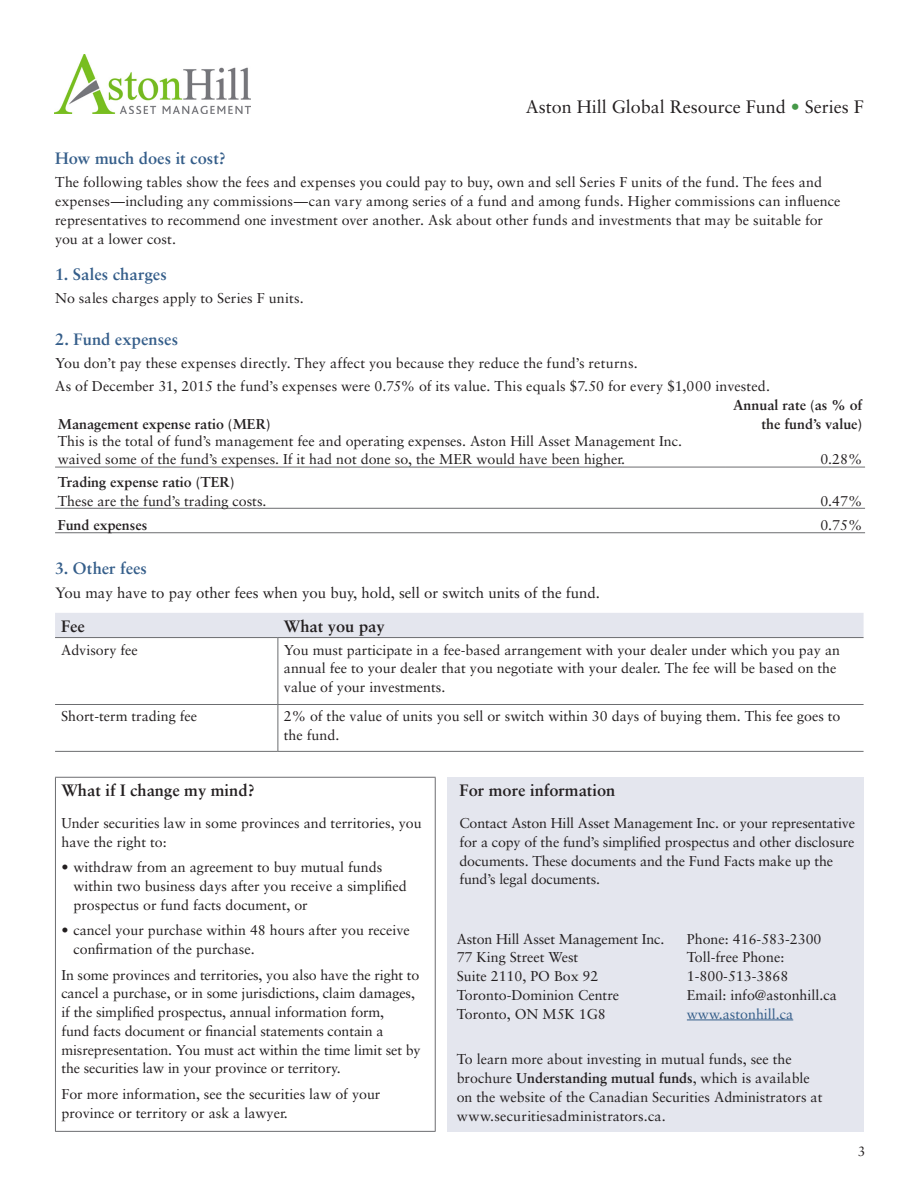
<style>
.page{position:relative;width:918px;height:1188px;background:#fff}
.page>*{position:absolute;margin:0;border:0;box-sizing:border-box;transform-origin:0 0}
.t1{font:18px "Sabon";color:#231f20}
.t2{font:700 16.5px "Sabon";letter-spacing:.005em;color:#355e8a}
.t3{font:700 16.5px "Sabon";color:#231f20}
.t4{font:15px "Sabon";color:#231f20}
.t5{font:14.25px/18.8px "Sabon";color:#231f20}
.t6{font:700 14.25px/18.8px "Sabon";color:#231f20;text-align:right}
.t7{font:14.25px "Sabon";color:#355e8a}
.t8{font:13.5px "Sabon";color:#231f20}
.s1{color:#459848}
.s2{font-weight:700}
</style>
<div class="page">
<img style="left:54px;top:54px;width:196px;height:60px">
<hr style="left:55px;top:467px;width:670px;height:1px;background:#6c6d70">
<hr style="left:725px;top:467px;width:140px;height:1px;background:#6c6d70">
<hr style="left:55px;top:508px;width:670px;height:1px;background:#6c6d70">
<hr style="left:55px;top:532px;width:670px;height:1px;background:#6c6d70">
<hr style="left:725px;top:508px;width:140px;height:1px;background:#6c6d70">
<hr style="left:725px;top:532px;width:140px;height:1px;background:#6c6d70">
<div style="left:55px;top:613px;width:809px;height:24px;background:#e4e6ee"></div>
<hr style="left:55px;top:637px;width:223px;height:1px;background:#6c6d70">
<hr style="left:278px;top:638px;width:1px;height:66px;background:#6c6d70">
<hr style="left:278px;top:637px;width:586px;height:1px;background:#6c6d70">
<hr style="left:55px;top:704px;width:223px;height:1px;background:#6c6d70">
<hr style="left:55px;top:751px;width:223px;height:1px;background:#6c6d70">
<hr style="left:278px;top:705px;width:1px;height:46px;background:#6c6d70">
<hr style="left:278px;top:704px;width:586px;height:1px;background:#6c6d70">
<hr style="left:278px;top:751px;width:586px;height:1px;background:#6c6d70">
<div style="left:447px;top:777px;width:417px;height:354px;background:#e4e6ee"></div>
<hr style="left:55px;top:778px;width:1px;height:353px;background:#6c6d70">
<hr style="left:55px;top:777px;width:381px;height:1px;background:#6c6d70">
<hr style="left:55px;top:1131px;width:381px;height:1px;background:#6c6d70">
<hr style="left:435px;top:778px;width:1px;height:353px;background:#6c6d70">
<hr style="left:687px;top:1020px;width:106px;height:1px;background:#355e8a">
<p class="t1" style="left:526px;top:96px;width:340px">Aston Hill Global Resource Fund <span class="s1">•</span> Series F</p>
<p class="t2" style="left:55px;top:148px;width:172px">How much does it cost?</p>
<p class="t5" style="left:55px;top:173px;width:787px">The following tables show the fees and expenses you could pay to buy, own and sell Series F units of the fund. The fees and expenses—including any commissions—can vary among series of a fund and among funds. Higher commissions can influence representatives to recommend one investment over another. Ask about other funds and investments that may be suitable for you at a lower cost.</p>
<p class="t2" style="left:55px;top:264px;width:113px">1. Sales charges</p>
<p class="t5" style="left:55px;top:289px;width:250px">No sales charges apply to Series F units.</p>
<p class="t2" style="left:55px;top:329px;width:125px">2. Fund expenses</p>
<p class="t5" style="left:55px;top:351px;width:716px;line-height:23.1px">You don’t pay these expenses directly. They affect you because they reduce the fund’s returns.<br>As of December 31, 2015 the fund’s expenses were 0.75% of its value. This equals $7.50 for every $1,000 invested.</p>
<p class="t6" style="left:58px;top:415px;width:214px">Management expense ratio (MER)</p>
<p class="t6" style="left:733px;top:396px;width:131px">Annual rate (as % of the fund’s value)</p>
<p class="t5" style="left:58px;top:431px;width:626px">This is the total of fund’s management fee and operating expenses. Aston Hill Asset Management Inc. waived some of the fund’s expenses. If it had not done so, the MER would have been higher.</p>
<p class="t5" style="left:820px;top:450px;width:43px">0.28%</p>
<p class="t6" style="left:58px;top:472px;width:178px">Trading expense ratio (TER)</p>
<p class="t5" style="left:58px;top:491px;width:210px">These are the fund’s trading costs.</p>
<p class="t5" style="left:820px;top:491px;width:43px">0.47%</p>
<p class="t6" style="left:58px;top:515px;width:91px">Fund expenses</p>
<p class="t5" style="left:820px;top:516px;width:43px">0.75%</p>
<p class="t2" style="left:55px;top:558px;width:94px">3. Other fees</p>
<p class="t4" style="left:55px;top:584px;width:546px">You may have to pay other fees when you buy, hold, sell or switch units of the fund.</p>
<p class="t3" style="left:61px;top:616px;width:25px">Fee</p>
<p class="t3" style="left:284px;top:616px;width:102px">What you pay</p>
<p class="t5" style="left:61px;top:640px;width:78px">Advisory fee</p>
<p class="t5" style="left:284px;top:640px;width:558px">You must participate in a fee-based arrangement with your dealer under which you pay an annual fee to your dealer that you negotiate with your dealer. The fee will be based on the value of your investments.</p>
<p class="t5" style="left:61px;top:707px;width:138px">Short-term trading fee</p>
<p class="t5" style="left:284px;top:707px;width:558px">2% of the value of units you sell or switch within 30 days of buying them. This fee goes to the fund.</p>
<p class="t3" style="left:61px;top:780px;width:195px">What if I change my mind?</p>
<p class="t5" style="left:61px;top:814px;width:362px">Under securities law in some provinces and territories, you have the right to:</p>
<p class="t5" style="left:73px;top:858px;width:335px;text-indent:-12px">• withdraw from an agreement to buy mutual funds within two business days after you receive a simplified prospectus or fund facts document, or</p>
<p class="t5" style="left:73px;top:921px;width:338px;text-indent:-12px">• cancel your purchase within 48 hours after you receive confirmation of the purchase.</p>
<p class="t5" style="left:61px;top:965px;width:361px">In some provinces and territories, you also have the right to cancel a purchase, or in some jurisdictions, claim damages, if the simplified prospectus, annual information form,<br>fund facts document or financial statements contain a misrepresentation. You must act within the time limit set by the securities law in your province or territory.</p>
<p class="t5" style="left:61px;top:1085px;width:321px">For more information, see the securities law of your province or territory or ask a lawyer.</p>
<p class="t3" style="left:459px;top:780px;width:157px">For more information</p>
<p class="t5" style="left:459px;top:814px;width:397px">Contact Aston Hill Asset Management Inc. or your representative for a copy of the fund’s simplified prospectus and other disclosure documents. These documents and the Fund Facts make up the fund’s legal documents.</p>
<p class="t5" style="left:457px;top:929px;width:209px">Aston Hill Asset Management Inc.<br>77 King Street West<br>Suite 2110, PO Box 92<br>Toronto-Dominion Centre<br>Toronto, ON M5K 1G8</p>
<p class="t5" style="left:687px;top:929px;width:151px">Phone: 416-583-2300<br>Toll-free Phone:<br>1-800-513-3868<br>Email: info@astonhill.ca</p>
<p class="t7" style="left:687px;top:1005px;width:108px">www.astonhill.ca</p>
<p class="t5" style="left:457px;top:1050px;width:367px">To learn more about investing in mutual funds, see the brochure <span class="s2">Understanding mutual funds</span>, which is available on the website of the Canadian Securities Administrators at www.securitiesadministrators.ca.</p>
<p class="t8" style="left:858px;top:1144px;width:9px">3</p>
</div>
